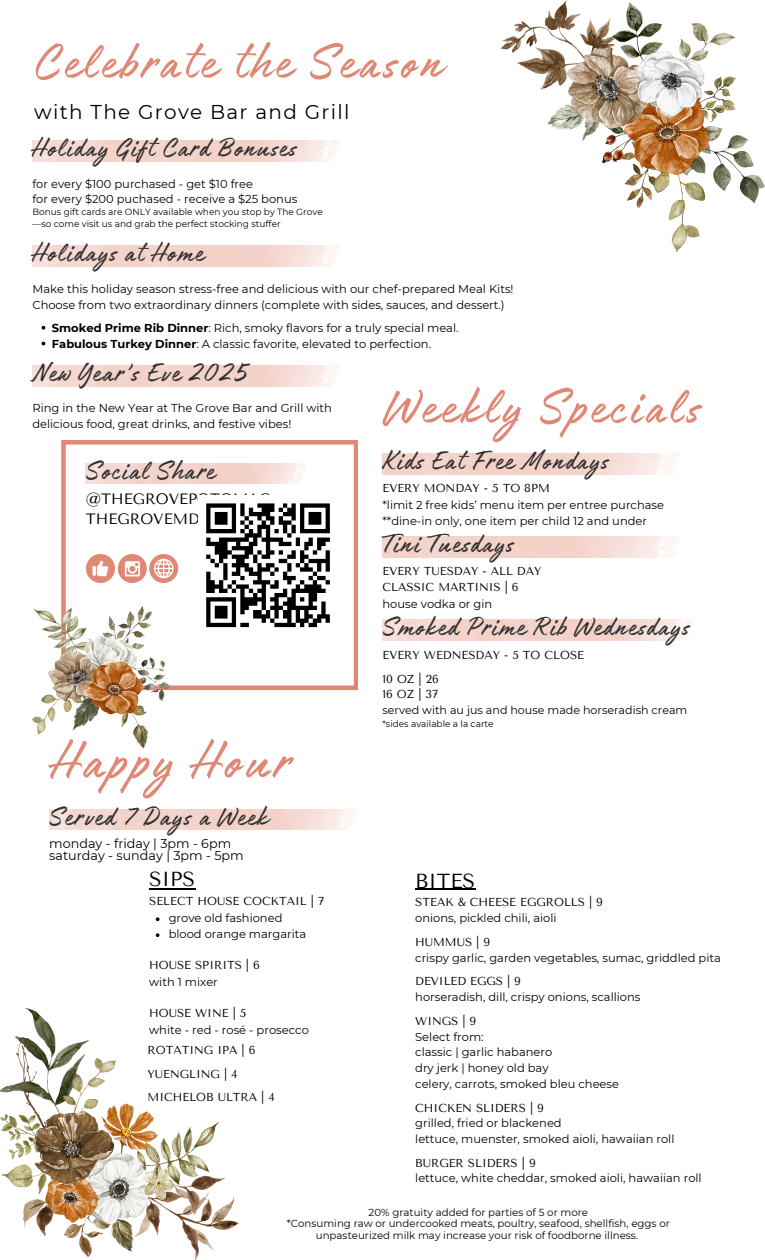
<style>
.page{position:relative;width:765px;height:1260px;background:#fff}
.page>*{position:absolute;margin:0;border:0;box-sizing:border-box;transform-origin:0 0}
.t1{font:60px "Authenia Solid";letter-spacing:.065em;color:#e08876}
.t2{font:56.25px "Authenia Solid";letter-spacing:.065em;color:#e08876}
.t3{font:30px "Authenia Solid";letter-spacing:.045em;color:#323232}
.t4{font:20.25px "Tenor Sans";color:#000}
.t5{font:20px "Montserrat";letter-spacing:.065em;color:#000}
.t6{font:14.88px/20.8px "Tenor Sans";color:#000}
.t7{font:12.75px/12.2px "Montserrat";color:#000}
.t8{font:11.5px/15.6px "Montserrat";color:#000}
.t9{font:11.5px/24px "Tenor Sans";color:#000}
.t10{font:11.12px "Montserrat";color:#000}
.t11{font:10.25px/11.1px "Montserrat";color:#000;text-align:center}
.t12{font:9px "Montserrat";color:#000}
.s1{font-weight:700}
</style>
<div class="page">
<img style="left:502px;top:0;width:263px;height:251px">
<img style="left:0;top:1009px;width:239px;height:251px">
<svg style="left:61px;top:440px;width:297px;height:250px"></svg>
<img style="left:32px;top:607px;width:137px;height:141px">
<div style="left:118px;top:554px;width:29px;height:29px;background:#e08876;border-radius:50%"></div>
<svg style="left:125px;top:561px;width:15px;height:15px"></svg>
<svg style="left:86px;top:554px;width:29px;height:29px"></svg>
<svg style="left:149px;top:554px;width:29px;height:29px"></svg>
<img style="left:86px;top:463px;width:224px;height:21px">
<hr style="left:415px;top:889px;width:60px;height:1px;background:#000">
<hr style="left:149px;top:888px;width:46px;height:2px;background:#000">
<svg style="left:156px;top:917px;width:3px;height:4px"></svg>
<svg style="left:156px;top:933px;width:3px;height:4px"></svg>
<div style="left:198px;top:495px;width:140px;height:141px;background:#fff"></div>
<svg style="left:206px;top:503px;width:124px;height:125px"></svg>
<svg style="left:42px;top:326px;width:3px;height:4px"></svg>
<p class="t2" style="left:34px;top:33px;width:409px">Celebrate the Season</p>
<p class="t5" style="left:34px;top:100px;width:317px">with The Grove Bar and Grill</p>
<p class="t3" style="left:32px;top:132px;width:266px">Holiday Gift Card Bonuses</p>
<h2 class="t8" style="left:32px;top:176px;width:222px">for every $100 purchased - get $10 free</h2>
<p class="t8" style="left:32px;top:191px;width:266px">for every $200 puchased - receive a $25 bonus</p>
<h4 class="t12" style="left:32px;top:207px;width:292px">Bonus gift cards are ONLY available when you stop by The Grove</h4>
<p class="t12" style="left:32px;top:219px;width:250px">—so come visit us and grab the perfect stocking stuffer</p>
<h2 class="t3" style="left:32px;top:238px;width:173px">Holidays at Home</h2>
<p class="t8" style="left:32px;top:281px;width:483px">Make this holiday season stress-free and delicious with our chef-prepared Meal Kits!<br>Choose from two extraordinary dinners (complete with sides, sauces, and dessert.)</p>
<p class="t8" style="left:52px;top:320px;width:408px"><span class="s1">Smoked Prime Rib Dinner</span>: Rich, smoky flavors for a truly special meal.</p>
<p class="t8" style="left:52px;top:336px;width:381px"><span class="s1">Fabulous Turkey Dinner</span>: A classic favorite, elevated to perfection.</p>
<p class="t3" style="left:32px;top:358px;width:217px">New Year’s Eve 2025</p>
<p class="t8" style="left:32px;top:400px;width:301px;line-height:16px">Ring in the New Year at The Grove Bar and Grill with delicious food, great drinks, and festive vibes!</p>
<p class="t3" style="left:86px;top:455px;width:130px">Social Share</p>
<p class="t6" style="left:86px;top:488px;width:186px">@THEGROVEPOTOMAC<br>THEGROVEMD.COM</p>
<p class="t1" style="left:51px;top:730px;width:240px">Happy Hour</p>
<p class="t3" style="left:49px;top:801px;width:220px">Served 7 Days a Week</p>
<h2 class="t7" style="left:49px;top:837px;width:196px">monday - friday | 3pm - 6pm saturday - sunday | 3pm - 5pm</h2>
<h3 class="t4" style="left:149px;top:868px;width:48px">SIPS</h3>
<p class="t9" style="left:149px;top:889px;width:176px">SELECT HOUSE COCKTAIL | 7</p>
<p class="t8" style="left:169px;top:910px;width:139px;line-height:16px">grove old fashioned blood orange margarita</p>
<p class="t9" style="left:149px;top:953px;width:112px">HOUSE SPIRITS | 6</p>
<p class="t8" style="left:149px;top:974px;width:70px">with 1 mixer</p>
<p class="t9" style="left:149px;top:1001px;width:99px">HOUSE WINE | 5</p>
<p class="t8" style="left:149px;top:1022px;width:161px">white - red - rosé - prosecco</p>
<p class="t9" style="left:148px;top:1038px;width:129px">ROTATING IPA | 6<br>YUENGLING | 4<br>MICHELOB ULTRA | 4</p>
<p class="t2" style="left:384px;top:378px;width:317px">Weekly Specials</p>
<p class="t3" style="left:382px;top:445px;width:227px">Kids Eat Free Mondays</p>
<p class="t9" style="left:382px;top:476px;width:169px">EVERY MONDAY - 5 TO 8PM</p>
<p class="t8" style="left:382px;top:496px;width:283px;line-height:16px">*limit 2 free kids’ menu item per entree purchase **dine-in only, one item per child 12 and under</p>
<h2 class="t3" style="left:382px;top:528px;width:133px">Tini Tuesdays</h2>
<p class="t9" style="left:382px;top:563px;width:161px;line-height:16px">EVERY TUESDAY - ALL DAY<br>CLASSIC MARTINIS | 6</p>
<p class="t8" style="left:382px;top:596px;width:111px">house vodka or gin</p>
<h3 class="t3" style="left:382px;top:611px;width:309px">Smoked Prime Rib Wednesdays</h3>
<p class="t9" style="left:382px;top:643px;width:203px">EVERY WEDNESDAY - 5 TO CLOSE<br>10 OZ | 26</p>
<p class="t9" style="left:382px;top:683px;width:57px">16 OZ | 37</p>
<p class="t10" style="left:382px;top:703px;width:306px">served with au jus and house made horseradish cream</p>
<p class="t12" style="left:382px;top:718px;width:113px">*sides available a la carte</p>
<h3 class="t4" style="left:415px;top:869px;width:62px">BITES</h3>
<p class="t9" style="left:415px;top:890px;width:189px">STEAK &amp; CHEESE EGGROLLS | 9</p>
<p class="t8" style="left:415px;top:910px;width:143px">onions, pickled chili, aioli</p>
<p class="t9" style="left:415px;top:930px;width:76px">HUMMUS | 9</p>
<p class="t8" style="left:415px;top:950px;width:307px">crispy garlic, garden vegetables, sumac, griddled pita</p>
<p class="t9" style="left:415px;top:970px;width:107px">DEVILED EGGS | 9</p>
<p class="t8" style="left:415px;top:989px;width:227px">horseradish, dill, crispy onions, scallions</p>
<p class="t9" style="left:415px;top:1009px;width:63px">WINGS | 9</p>
<p class="t8" style="left:415px;top:1029px;width:205px">Select from:<br>classic | garlic habanero<br>dry jerk | honey old bay<br>celery, carrots, smoked bleu cheese</p>
<p class="t9" style="left:415px;top:1096px;width:130px">CHICKEN SLIDERS | 9</p>
<p class="t8" style="left:415px;top:1115px;width:261px">grilled, fried or blackened<br>lettuce, muenster, smoked aioli, hawaiian roll</p>
<p class="t9" style="left:415px;top:1151px;width:122px">BURGER SLIDERS | 9</p>
<p class="t8" style="left:415px;top:1170px;width:288px">lettuce, white cheddar, smoked aioli, hawaiian roll</p>
<p class="t11" style="left:369px;top:1207px;width:221px">20% gratuity added for parties of 5 or more</p>
<h6 class="t11" style="left:287px;top:1218px;width:385px">*Consuming raw or undercooked meats, poultry, seafood, shellfish, eggs or unpasteurized milk may increase your risk of foodborne illness.</h6>
</div>
